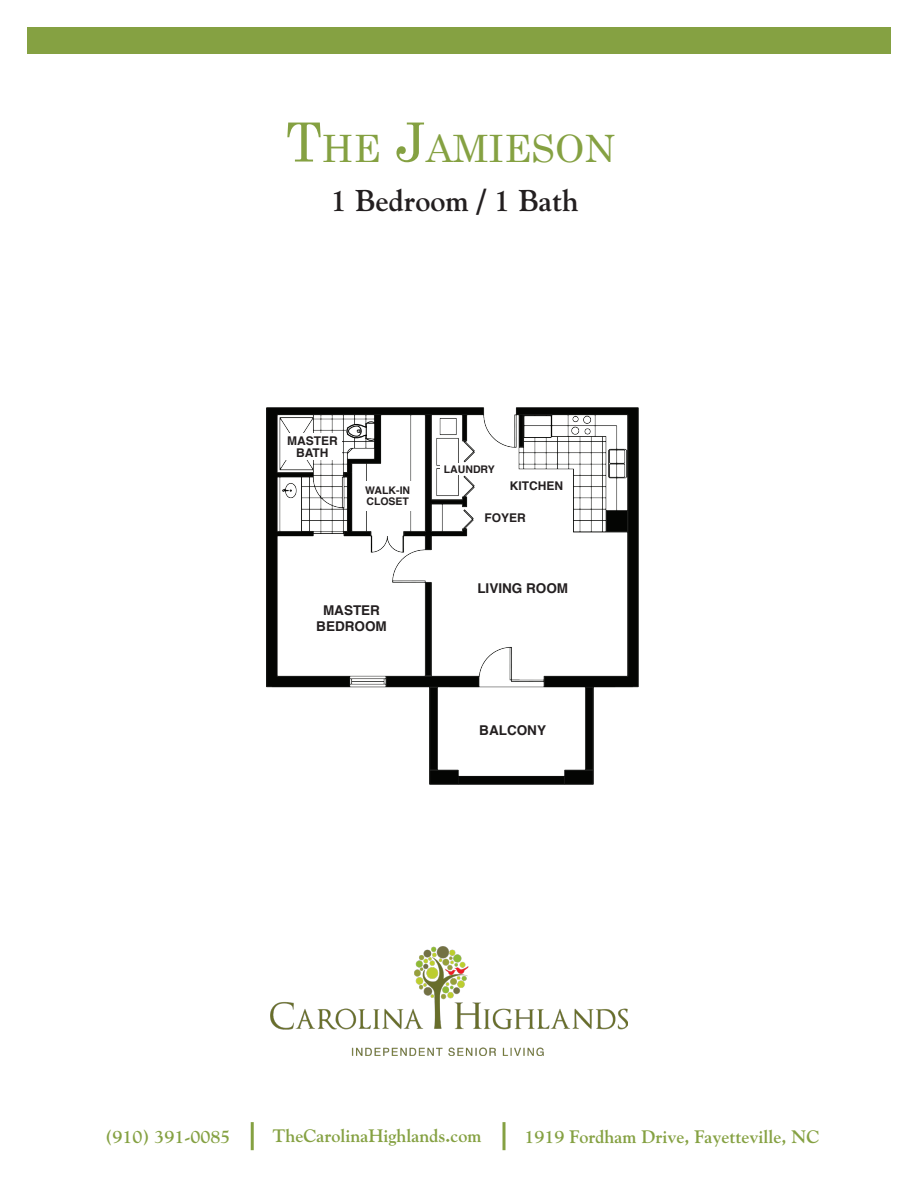
<style>
.page{position:relative;width:918px;height:1188px;background:#fff}
.page>*{position:absolute;margin:0;border:0;box-sizing:border-box;transform-origin:0 0}
.t1{font:37.8px "Century";color:#85a142}
.t2{font:700 30px "Goudy";color:#231f20}
.t3{font:700 18px "Goudy";color:#85a142}
.t4{font:700 13.5px "Helvetica";color:#231f20}
.t5{font:700 12px/12px "Helvetica";color:#231f20;text-align:center}
.t6{font:700 10.5px "Helvetica";color:#231f20}
.s1{font-size:54px}
</style>
<div class="page">
<img style="left:270px;top:947px;width:358px;height:109px">
<hr style="left:251px;top:1122px;width:3px;height:28px;background:#85a142">
<svg style="left:502px;top:1122px;width:4px;height:28px"></svg>
<img style="left:267px;top:407px;width:372px;height:377px">
<div style="left:469px;top:575px;width:107px;height:26px;background:#fff"></div>
<div style="left:361px;top:481px;width:53px;height:29px;background:#fff"></div>
<div style="left:283px;top:433px;width:59px;height:27px;background:#fff"></div>
<div style="left:501px;top:476px;width:71px;height:20px;background:#fff"></div>
<div style="left:443px;top:716px;width:139px;height:27px;background:#fff"></div>
<div style="left:440px;top:463px;width:58px;height:12px;background:#fff"></div>
<div style="left:298px;top:601px;width:107px;height:34px;background:#fff"></div>
<div style="left:480px;top:505px;width:51px;height:26px;background:#fff"></div>
<div style="left:27px;top:27px;width:864px;height:27px;background:#85a142"></div>
<svg style="left:346px;top:421px;width:30px;height:20px"></svg>
<p class="t1" style="left:286px;top:116px;width:331px"><span class="s1">T</span>HE <span class="s1">J</span>AMIESON</p>
<p class="t2" style="left:331px;top:183px;width:250px">1 Bedroom / 1 Bath</p>
<p class="t5" style="left:287px;top:435px;width:52px">MASTER<br>BATH</p>
<p class="t6" style="left:365px;top:482px;width:46px">WALK-IN</p>
<p class="t6" style="left:366px;top:493px;width:44px">CLOSET</p>
<p class="t4" style="left:323px;top:599px;width:58px">MASTER</p>
<p class="t4" style="left:316px;top:616px;width:72px">BEDROOM</p>
<p class="t6" style="left:444px;top:461px;width:52px">LAUNDRY</p>
<p class="t5" style="left:510px;top:480px;width:55px">KITCHEN</p>
<p class="t5" style="left:485px;top:512px;width:43px">FOYER</p>
<p class="t4" style="left:477px;top:577px;width:92px">LIVING ROOM</p>
<p class="t4" style="left:479px;top:719px;width:68px">BALCONY</p>
<p class="t3" style="left:105px;top:1126px;width:127px">(910) 391-0085</p>
<p class="t3" style="left:273px;top:1125px;width:210px">TheCarolinaHighlands.com</p>
<p class="t3" style="left:524px;top:1126px;width:297px">1919 Fordham Drive, Fayetteville, NC</p>
</div>
